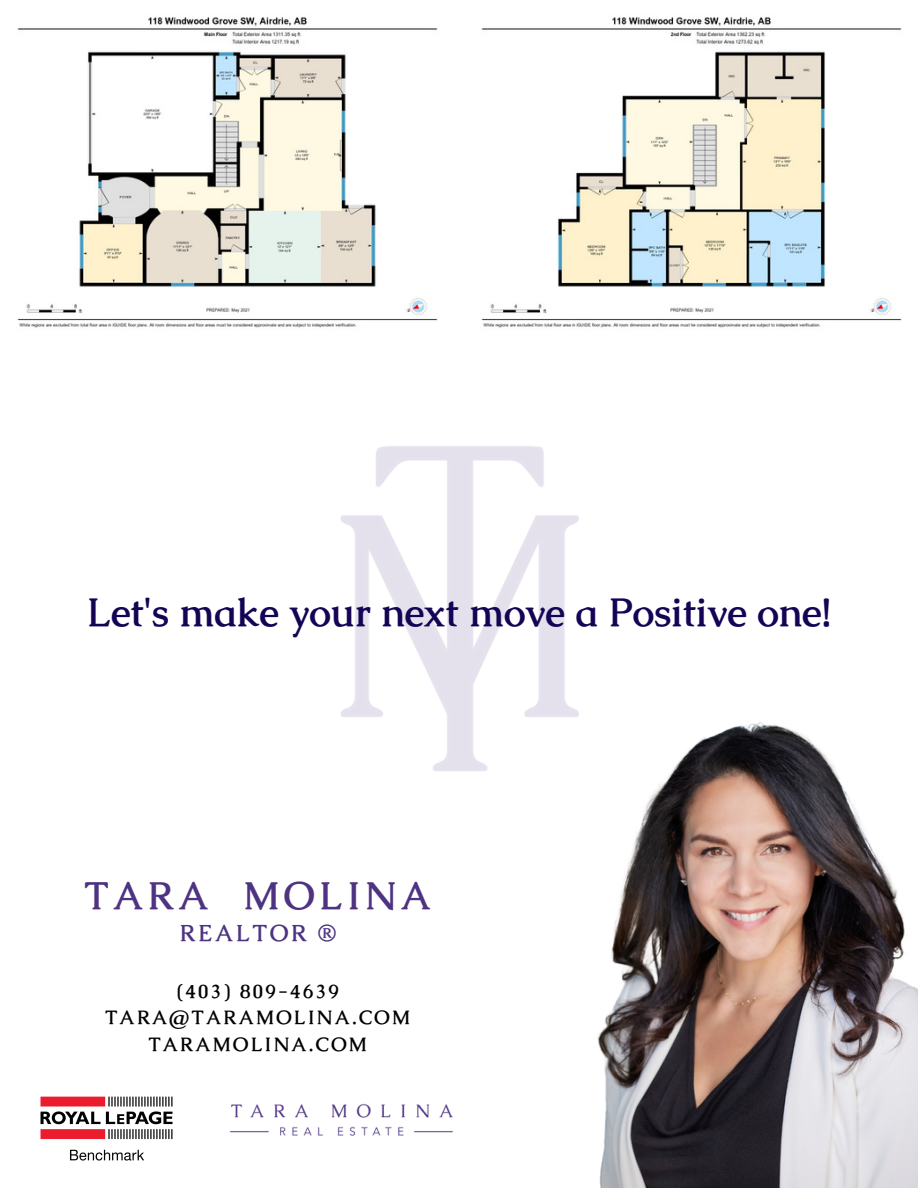
<style>
.page{position:relative;width:918px;height:1188px;background:#fff}
.page>*{position:absolute;margin:0;border:0;box-sizing:border-box;transform-origin:0 0}
.t1{font:700 39.6px "Caudex";color:#150455}
.t2{font:700 38.4px "Caudex";letter-spacing:.125em;color:#4d3381}
.t3{font:700 23.1px "Caudex";letter-spacing:.125em;color:#4d3381}
.t4{font:700 19.2px "Caudex";letter-spacing:.125em;color:#000}
</style>
<div class="page">
<img style="left:17px;top:17px;width:421px;height:253px">
<img style="left:481px;top:17px;width:421px;height:253px">
<img style="left:597px;top:947px;width:321px;height:241px">
<img style="left:17px;top:270px;width:888px;height:677px">
<img style="left:40px;top:1096px;width:133px;height:65px">
<img style="left:229px;top:1103px;width:224px;height:33px">
<p class="t1" style="left:87px;top:587px;width:746px">Let's make your next move a Positive one!</p>
<p class="t2" style="left:85px;top:871px;width:347px">TARA MOLINA</p>
<p class="t3" style="left:180px;top:918px;width:157px">REALTOR ®</p>
<p class="t4" style="left:177px;top:979px;width:164px">(403) 809-4639</p>
<p class="t4" style="left:105px;top:1005px;width:306px">TARA@TARAMOLINA.COM</p>
<p class="t4" style="left:149px;top:1032px;width:220px">TARAMOLINA.COM</p>
</div>
